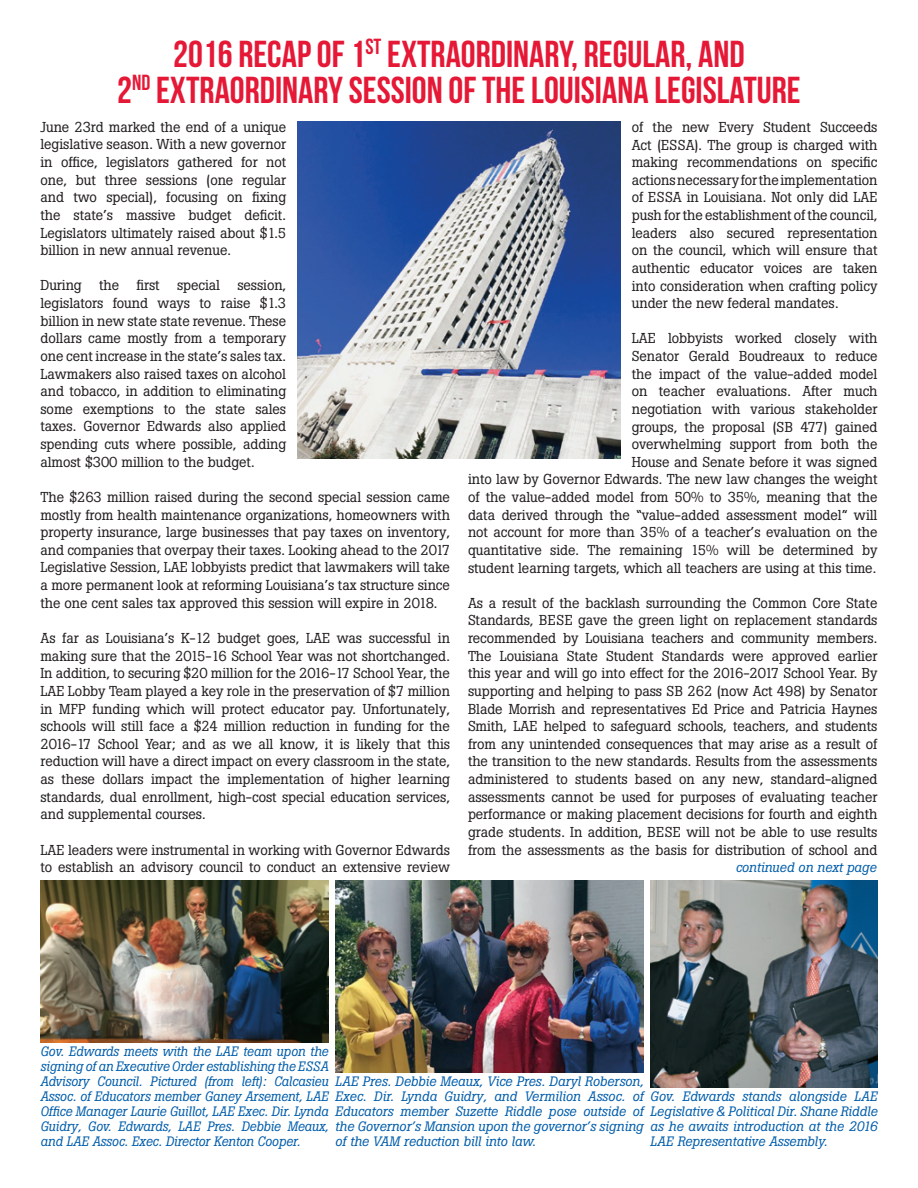
<style>
.page{position:relative;width:918px;height:1188px;background:#fff}
.page>*{position:absolute;margin:0;border:0;box-sizing:border-box;transform-origin:0 0}
.t1{font:37.5px/36px "Bebas Neue";color:#e51836;text-align:center}
.t2{font:14.25px/17.7px "Boton";letter-spacing:-.005em;color:#231f20;text-align:justify}
.t3{font:italic 13.5px/15px "Boton";color:#015dab;text-align:justify}
</style>
<div class="page">
<img style="left:297px;top:121px;width:324px;height:338px">
<img style="left:335px;top:881px;width:308px;height:192px">
<img style="left:40px;top:881px;width:288px;height:162px">
<img style="left:650px;top:881px;width:227px;height:207px">
<p class="t1" style="left:117px;top:36px;width:685px">2016 RECAP OF 1<sup>ST</sup> EXTRAORDINARY, REGULAR, AND<br>2<sup>ND</sup> EXTRAORDINARY SESSION OF THE LOUISIANA LEGISLATURE</p>
<p class="t2" style="left:40px;top:118px;width:247px">June 23rd marked the end of a unique legislative season. With a new governor in office, legislators gathered for not one, but three sessions (one regular and two special), focusing on fixing the state’s massive budget deficit.<br>Legislators ultimately raised about $1.5 billion in new annual revenue.</p>
<p class="t2" style="left:40px;top:277px;width:247px">During the first special session, legislators found ways to raise $1.3 billion in new state state revenue. These dollars came mostly from a temporary one cent increase in the state’s sales tax.<br>Lawmakers also raised taxes on alcohol and tobacco, in addition to eliminating some exemptions to the state sales taxes. Governor Edwards also applied spending cuts where possible, adding almost $300 million to the budget.</p>
<p class="t2" style="left:40px;top:488px;width:411px">The $263 million raised during the second special session came mostly from health maintenance organizations, homeowners with property insurance, large businesses that pay taxes on inventory, and companies that overpay their taxes. Looking ahead to the 2017<br>Legislative Session, LAE lobbyists predict that lawmakers will take a more permanent look at reforming Louisiana’s tax structure since the one cent sales tax approved this session will expire in 2018.</p>
<p class="t2" style="left:40px;top:629px;width:411px">As far as Louisiana’s K-12 budget goes, LAE was successful in making sure that the 2015-16 School Year was not shortchanged.<br>In addition, to securing $20 million for the 2016-17 School Year, the LAE Lobby Team played a key role in the preservation of $7 million in MFP funding which will protect educator pay. Unfortunately, schools will still face a $24 million reduction in funding for the 2016-17 School Year; and as we all know, it is likely that this reduction will have a direct impact on every classroom in the state, as these dollars impact the implementation of higher learning standards, dual enrollment, high-cost special education services, and supplemental courses.</p>
<p class="t2" style="left:40px;top:841px;width:411px">LAE leaders were instrumental in working with Governor Edwards to establish an advisory council to conduct an extensive review</p>
<p class="t2" style="left:632px;top:118px;width:247px">of the new Every Student Succeeds Act (ESSA). The group is charged with making recommendations on specific actions necessary for the implementation of ESSA in Louisiana. Not only did LAE push for the establishment of the council, leaders also secured representation on the council, which will ensure that authentic educator voices are taken into consideration when crafting policy under the new federal mandates.</p>
<p class="t2" style="left:468px;top:330px;width:411px;text-align:right">LAE lobbyists worked closely with<br>Senator Gerald Boudreaux to reduce<br>the impact of the value-added model<br>on teacher evaluations. After much<br>negotiation with various stakeholder<br>groups, the proposal (SB 477) gained<br>overwhelming support from both the<br>House and Senate before it was signed<br>into law by Governor Edwards. The new law changes the weight of the value-added model from 50% to 35%, meaning that the data derived through the “value-added assessment model” will not account for more than 35% of a teacher’s evaluation on the quantitative side. The remaining 15% will be determined by student learning targets, which all teachers are using at this time.</p>
<p class="t2" style="left:468px;top:594px;width:411px">As a result of the backlash surrounding the Common Core State Standards, BESE gave the green light on replacement standards recommended by Louisiana teachers and community members.<br>The Louisiana State Student Standards were approved earlier this year and will go into effect for the 2016-2017 School Year. By supporting and helping to pass SB 262 (now Act 498) by Senator Blade Morrish and representatives Ed Price and Patricia Haynes Smith, LAE helped to safeguard schools, teachers, and students from any unintended consequences that may arise as a result of the transition to the new standards. Results from the assessments administered to students based on any new, standard-aligned assessments cannot be used for purposes of evaluating teacher performance or making placement decisions for fourth and eighth grade students. In addition, BESE will not be able to use results from the assessments as the basis for distribution of school and</p>
<p class="t3" style="left:736px;top:859px;width:142px">continued on next page</p>
<p class="t3" style="left:40px;top:1044px;width:290px">Gov. Edwards meets with the LAE team upon the signing of an Executive Order establishing the ESSA Advisory Council. Pictured (from left): Calcasieu Assoc. of Educators member Ganey Arsement, LAE Office Manager Laurie Guillot, LAE Exec. Dir. Lynda Guidry, Gov. Edwards, LAE Pres. Debbie Meaux, and LAE Assoc. Exec. Director Kenton Cooper.</p>
<p class="t3" style="left:335px;top:1074px;width:310px">LAE Pres. Debbie Meaux, Vice Pres. Daryl Roberson, Exec. Dir. Lynda Guidry, and Vermilion Assoc. of Educators member Suzette Riddle pose outside of the Governor’s Mansion upon the governor’s signing of the VAM reduction bill into law.</p>
<p class="t3" style="left:650px;top:1089px;width:229px">Gov. Edwards stands alongside LAE Legislative &amp; Political Dir. Shane Riddle as he awaits introduction at the 2016<br>LAE Representative Assembly.</p>
</div>
